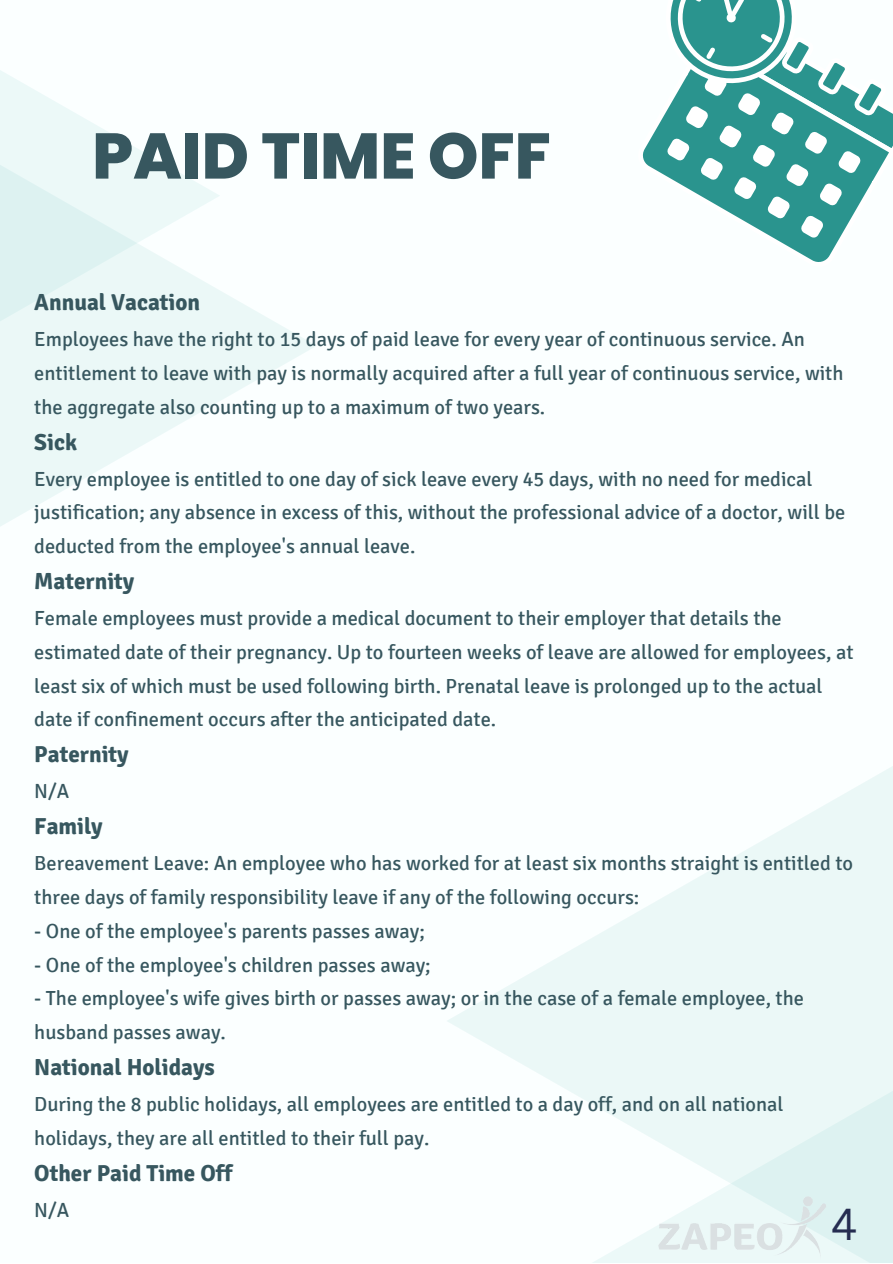
<style>
.page{position:relative;width:893px;height:1264px;background:#fff}
.page>*{position:absolute;margin:0;border:0;box-sizing:border-box;transform-origin:0 0}
.t1{font:800 64.35px "Poppins";color:#37575f}
.t2{font:43.5px "Canva Sans";color:#262d51}
.t3{font:700 23.1px "Signika";color:#37575f}
.t4{font:20.4px/33.8px "Signika";color:#37575f}
</style>
<div class="page">
<div style="left:0;top:0;width:892px;height:1262px;background:#fbffff"></div>
<svg style="left:0;top:291px;width:316px;height:235px"></svg>
<svg style="left:0;top:70px;width:220px;height:393px;fill:#ebf8f7"></svg>
<div style="left:446px;top:631px;width:446px;height:631px;background:linear-gradient(to bottom,#f9fefe,#f7fdfd)"></div>
<div style="left:587px;top:875px;width:305px;height:387px;background:linear-gradient(to right,#f3fbfb,#e4f5f4)"></div>
<svg style="left:775px;top:239px;width:64px;height:23px"></svg>
<svg style="left:643px;top:0;width:249px;height:239px"></svg>
<img style="left:652px;top:1190px;width:178px;height:72px">
<h1 class="t1" style="left:92px;top:111px;width:460px">PAID TIME OFF</h1>
<p class="t3" style="left:34px;top:288px;width:167px">Annual Vacation</p>
<p class="t4" style="left:34px;top:323px;width:810px">Employees have the right to 15 days of paid leave for every year of continuous service. An entitlement to leave with pay is normally acquired after a full year of continuous service, with the aggregate also counting up to a maximum of two years.</p>
<p class="t3" style="left:34px;top:428px;width:44px">Sick</p>
<p class="t4" style="left:34px;top:462px;width:812px">Every employee is entitled to one day of sick leave every 45 days, with no need for medical justification; any absence in excess of this, without the professional advice of a doctor, will be deducted from the employee's annual leave.</p>
<p class="t3" style="left:34px;top:567px;width:102px">Maternity</p>
<p class="t4" style="left:34px;top:601px;width:820px">Female employees must provide a medical document to their employer that details the estimated date of their pregnancy. Up to fourteen weeks of leave are allowed for employees, at least six of which must be used following birth. Prenatal leave is prolonged up to the actual date if confinement occurs after the anticipated date.</p>
<p class="t3" style="left:34px;top:740px;width:96px">Paternity</p>
<p class="t4" style="left:34px;top:774px;width:36px">N/A</p>
<p class="t3" style="left:34px;top:812px;width:70px">Family</p>
<p class="t4" style="left:34px;top:846px;width:820px">Bereavement Leave: An employee who has worked for at least six months straight is entitled to three days of family responsibility leave if any of the following occurs:</p>
<p class="t4" style="left:34px;top:914px;width:392px">- One of the employee's parents passes away;</p>
<p class="t4" style="left:34px;top:948px;width:398px">- One of the employee's children passes away;</p>
<p class="t4" style="left:34px;top:981px;width:771px">- The employee's wife gives birth or passes away; or in the case of a female employee, the husband passes away.</p>
<p class="t3" style="left:34px;top:1053px;width:182px">National Holidays</p>
<p class="t4" style="left:34px;top:1087px;width:750px">During the 8 public holidays, all employees are entitled to a day off, and on all national holidays, they are all entitled to their full pay.</p>
<p class="t3" style="left:34px;top:1158px;width:200px">Other Paid Time Off</p>
<p class="t4" style="left:34px;top:1193px;width:36px">N/A</p>
<h2 class="t2" style="left:831px;top:1193px;width:28px">4</h2>
</div>
